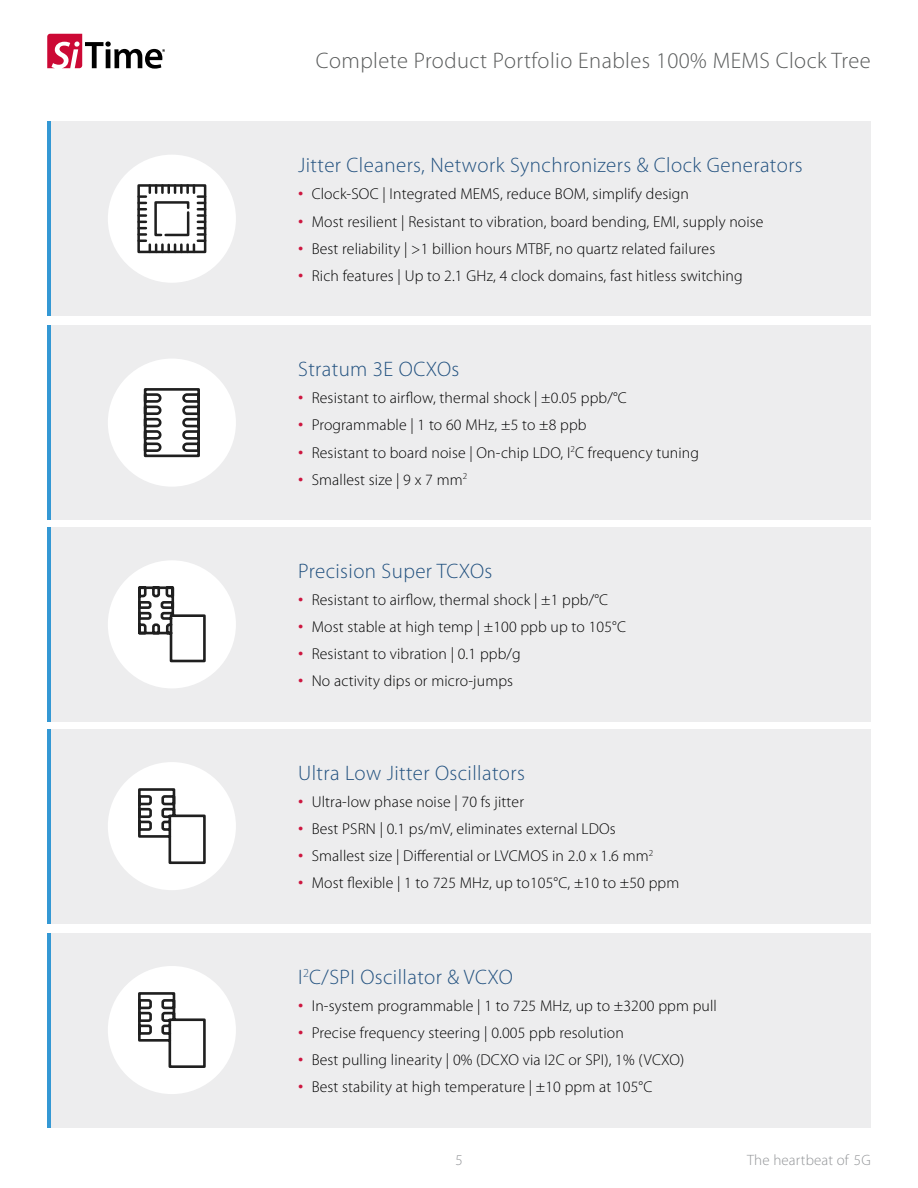
<style>
.page{position:relative;width:918px;height:1188px;background:#fff}
.page>*{position:absolute;margin:0;border:0;box-sizing:border-box;transform-origin:0 0}
.t1{font:300 22.5px "Myriad Pro";letter-spacing:.02em;color:#595b5b}
.t2{font:300 21px "Myriad Pro";letter-spacing:.02em;color:#235280}
.t3{font:300 15.75px "Myriad Pro";letter-spacing:.01em;color:#000}
.t4{font:300 15px "Myriad Pro";letter-spacing:.01em;color:#939598}
.s1{font-size:21px;color:#cd163f}
</style>
<div class="page">
<div style="left:47px;top:933px;width:824px;height:194px;background:#ededee"></div>
<hr style="left:47px;top:933px;width:3px;height:194px;background:#3498d4">
<div style="left:108px;top:966px;width:128px;height:128px;background:#fff;border-radius:50%"></div>
<svg style="left:138px;top:992px;width:68px;height:76px"></svg>
<div style="left:47px;top:729px;width:824px;height:194px;background:#ededee"></div>
<hr style="left:47px;top:729px;width:3px;height:194px;background:#3498d4">
<div style="left:108px;top:762px;width:128px;height:128px;background:#fff;border-radius:50%"></div>
<svg style="left:138px;top:788px;width:68px;height:77px"></svg>
<div style="left:47px;top:527px;width:824px;height:195px;background:#ededee"></div>
<hr style="left:47px;top:527px;width:3px;height:195px;background:#3498d4">
<div style="left:108px;top:560px;width:128px;height:128px;background:#fff;border-radius:50%"></div>
<svg style="left:138px;top:586px;width:68px;height:77px"></svg>
<div style="left:47px;top:325px;width:824px;height:195px;background:#ededee"></div>
<hr style="left:47px;top:325px;width:3px;height:195px;background:#3498d4">
<div style="left:108px;top:359px;width:128px;height:128px;background:#fff;border-radius:50%"></div>
<svg style="left:143px;top:388px;width:57px;height:70px"></svg>
<div style="left:47px;top:122px;width:824px;height:194px;background:#ededee"></div>
<hr style="left:47px;top:122px;width:3px;height:194px;background:#3498d4">
<div style="left:108px;top:155px;width:128px;height:128px;background:#fff;border-radius:50%"></div>
<div style="left:137px;top:184px;width:69px;height:69px;border:3px solid #1f1f1f"></div>
<svg style="left:139px;top:185px;width:66px;height:67px"></svg>
<svg style="left:47px;top:34px;width:118px;height:35px"></svg>
<h1 class="t1" style="left:316px;top:49px;width:556px">Complete Product Portfolio Enables 100% MEMS Clock Tree</h1>
<h2 class="t2" style="left:298px;top:154px;width:506px">Jitter Cleaners, Network Synchronizers &amp; Clock Generators</h2>
<p class="t3" style="left:298px;top:186px;width:392px"><span class="s1">•</span> Clock-SOC | Integrated MEMS, reduce BOM, simplify design</p>
<p class="t3" style="left:298px;top:213px;width:467px"><span class="s1">•</span> Most resilient | Resistant to vibration, board bending, EMI, supply noise</p>
<p class="t3" style="left:298px;top:240px;width:419px"><span class="s1">•</span> Best reliability | &gt;1 billion hours MTBF, no quartz related failures</p>
<p class="t3" style="left:298px;top:267px;width:446px"><span class="s1">•</span> Rich features | Up to 2.1 GHz, 4 clock domains, fast hitless switching</p>
<h2 class="t2" style="left:298px;top:358px;width:163px">Stratum 3E OCXOs</h2>
<p class="t3" style="left:298px;top:389px;width:330px"><span class="s1">•</span> Resistant to airflow, thermal shock | ±0.05 ppb/°C</p>
<p class="t3" style="left:298px;top:417px;width:290px"><span class="s1">•</span> Programmable | 1 to 60 MHz, ±5 to ±8 ppb</p>
<p class="t3" style="left:298px;top:444px;width:402px"><span class="s1">•</span> Resistant to board noise | On-chip LDO, I<sup>2</sup>C frequency tuning</p>
<p class="t3" style="left:298px;top:471px;width:171px"><span class="s1">•</span> Smallest size | 9 x 7 mm<sup>2</sup></p>
<h2 class="t2" style="left:298px;top:560px;width:196px">Precision Super TCXOs</h2>
<p class="t3" style="left:298px;top:591px;width:312px"><span class="s1">•</span> Resistant to airflow, thermal shock | ±1 ppb/°C</p>
<p class="t3" style="left:298px;top:618px;width:329px"><span class="s1">•</span> Most stable at high temp | ±100 ppb up to 105°C</p>
<p class="t3" style="left:298px;top:645px;width:224px"><span class="s1">•</span> Resistant to vibration | 0.1 ppb/g</p>
<p class="t3" style="left:298px;top:673px;width:216px"><span class="s1">•</span> No activity dips or micro-jumps</p>
<h2 class="t2" style="left:298px;top:761px;width:228px">Ultra Low Jitter Oscillators</h2>
<p class="t3" style="left:298px;top:793px;width:227px"><span class="s1">•</span> Ultra-low phase noise | 70 fs jitter</p>
<p class="t3" style="left:298px;top:820px;width:319px"><span class="s1">•</span> Best PSRN | 0.1 ps/mV, eliminates external LDOs</p>
<p class="t3" style="left:298px;top:847px;width:357px"><span class="s1">•</span> Smallest size | Differential or LVCMOS in 2.0 x 1.6 mm<sup>2</sup></p>
<p class="t3" style="left:298px;top:874px;width:383px"><span class="s1">•</span> Most flexible | 1 to 725 MHz, up to105°C, ±10 to ±50 ppm</p>
<h2 class="t2" style="left:298px;top:965px;width:216px">I<sup>2</sup>C/SPI Oscillator &amp; VCXO</h2>
<p class="t3" style="left:298px;top:997px;width:420px"><span class="s1">•</span> In-system programmable | 1 to 725 MHz, up to ±3200 ppm pull</p>
<p class="t3" style="left:298px;top:1024px;width:327px"><span class="s1">•</span> Precise frequency steering | 0.005 ppb resolution</p>
<p class="t3" style="left:298px;top:1051px;width:388px"><span class="s1">•</span> Best pulling linearity | 0% (DCXO via I2C or SPI), 1% (VCXO)</p>
<p class="t3" style="left:298px;top:1078px;width:356px"><span class="s1">•</span> Best stability at high temperature | ±10 ppm at 105°C</p>
<p class="t4" style="left:455px;top:1152px;width:9px">5</p>
<p class="t4" style="left:747px;top:1152px;width:125px">The heartbeat of 5G</p>
</div>
